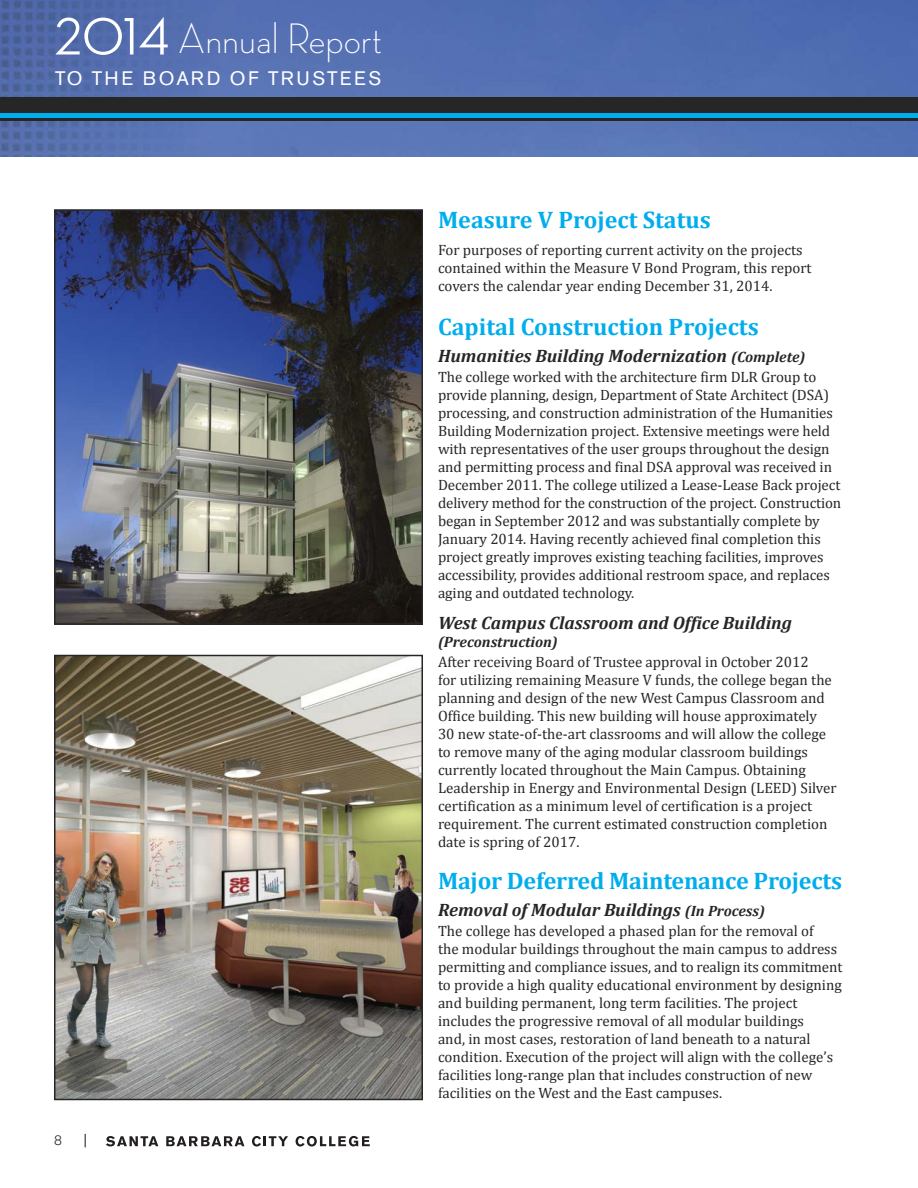
<style>
.page{position:relative;width:918px;height:1188px;background:#fff}
.page>*{position:absolute;margin:0;border:0;box-sizing:border-box;transform-origin:0 0}
.t1{font:300 43.5px "Neutra Disp";color:#fff}
.t2{font:700 24px "Cambria";color:#00aded}
.t3{font:19.35px "Akzidenz Grotesk BE";letter-spacing:.13em;color:#fff}
.t4{font:italic 700 18px "Cambria";color:#272627}
.t5{font:15px/18px "Cambria";color:#272627}
.t6{font:italic 700 15px "Cambria";color:#272627}
.t7{font:300 13.5px "Akzidenz Grotesk BE";color:#272627}
.t8{font:13.5px "Akzidenz Grotesk BE";color:#272627}
.s1{font-family:"Neutra Disp Medium Alt";font-weight:400;font-size:53.7px}
.s2{font-size:15px}
</style>
<div class="page">
<img style="left:0;top:0;width:918px;height:157px">
<svg style="left:106px;top:1136px;width:52px;height:10px"></svg>
<svg style="left:166px;top:1136px;width:78px;height:10px"></svg>
<svg style="left:252px;top:1136px;width:36px;height:11px"></svg>
<svg style="left:296px;top:1136px;width:74px;height:11px"></svg>
<div style="left:0;top:98px;width:918px;height:24px;background:#272627"></div>
<div style="left:0;top:113px;width:918px;height:5px;background:#00aded"></div>
<img style="left:57px;top:212px;width:363px;height:410px">
<div style="left:54px;top:209px;width:369px;height:416px;border:2px solid #272627"></div>
<img style="left:57px;top:658px;width:363px;height:439px">
<div style="left:54px;top:655px;width:369px;height:445px;border:2px solid #272627"></div>
<h1 class="t1" style="left:54px;top:23px;width:330px"><span class="s1">2014</span> Annual Report</h1>
<p class="t3" style="left:55px;top:71px;width:328px">TO THE BOARD OF TRUSTEES</p>
<p class="t7" style="left:54px;top:1136px;width:9px">8</p>
<p class="t8" style="left:84px;top:1134px;width:5px">|</p>
<h2 class="t2" style="left:438px;top:205px;width:274px">Measure V Project Status</h2>
<p class="t5" style="left:438px;top:240px;width:375px">For purposes of reporting current activity on the projects contained within the Measure V Bond Program, this report covers the calendar year ending December 31, 2014.</p>
<h2 class="t2" style="left:438px;top:312px;width:322px">Capital Construction Projects</h2>
<p class="t4" style="left:438px;top:345px;width:369px">Humanities Building Modernization <span class="s2">(Complete)</span></p>
<p class="t5" style="left:438px;top:368px;width:405px">The college worked with the architecture firm DLR Group to provide planning, design, Department of State Architect (DSA) processing, and construction administration of the Humanities Building Modernization project. Extensive meetings were held with representatives of the user groups throughout the design and permitting process and final DSA approval was received in December 2011. The college utilized a Lease‐Lease Back project delivery method for the construction of the project. Construction began in September 2012 and was substantially complete by January 2014. Having recently achieved final completion this project greatly improves existing teaching facilities, improves accessibility, provides additional restroom space, and replaces aging and outdated technology.</p>
<p class="t4" style="left:438px;top:611px;width:355px">West Campus Classroom and Office Building</p>
<p class="t6" style="left:438px;top:632px;width:121px">(Preconstruction)</p>
<p class="t5" style="left:438px;top:652px;width:400px">After receiving Board of Trustee approval in October 2012<br>for utilizing remaining Measure V funds, the college began the planning and design of the new West Campus Classroom and Office building. This new building will house approximately 30 new state‐of‐the‐art classrooms and will allow the college to remove many of the aging modular classroom buildings currently located throughout the Main Campus. Obtaining Leadership in Energy and Environmental Design (LEED) Silver certification as a minimum level of certification is a project requirement. The current estimated construction completion date is spring of 2017.</p>
<h2 class="t2" style="left:438px;top:866px;width:406px">Major Deferred Maintenance Projects</h2>
<p class="t4" style="left:438px;top:899px;width:329px">Removal of Modular Buildings <span class="s2">(In Process)</span></p>
<p class="t5" style="left:438px;top:922px;width:406px">The college has developed a phased plan for the removal of<br>the modular buildings throughout the main campus to address permitting and compliance issues, and to realign its commitment to provide a high quality educational environment by designing and building permanent, long term facilities. The project includes the progressive removal of all modular buildings<br>and, in most cases, restoration of land beneath to a natural condition. Execution of the project will align with the college’s facilities long‐range plan that includes construction of new facilities on the West and the East campuses.</p>
</div>
